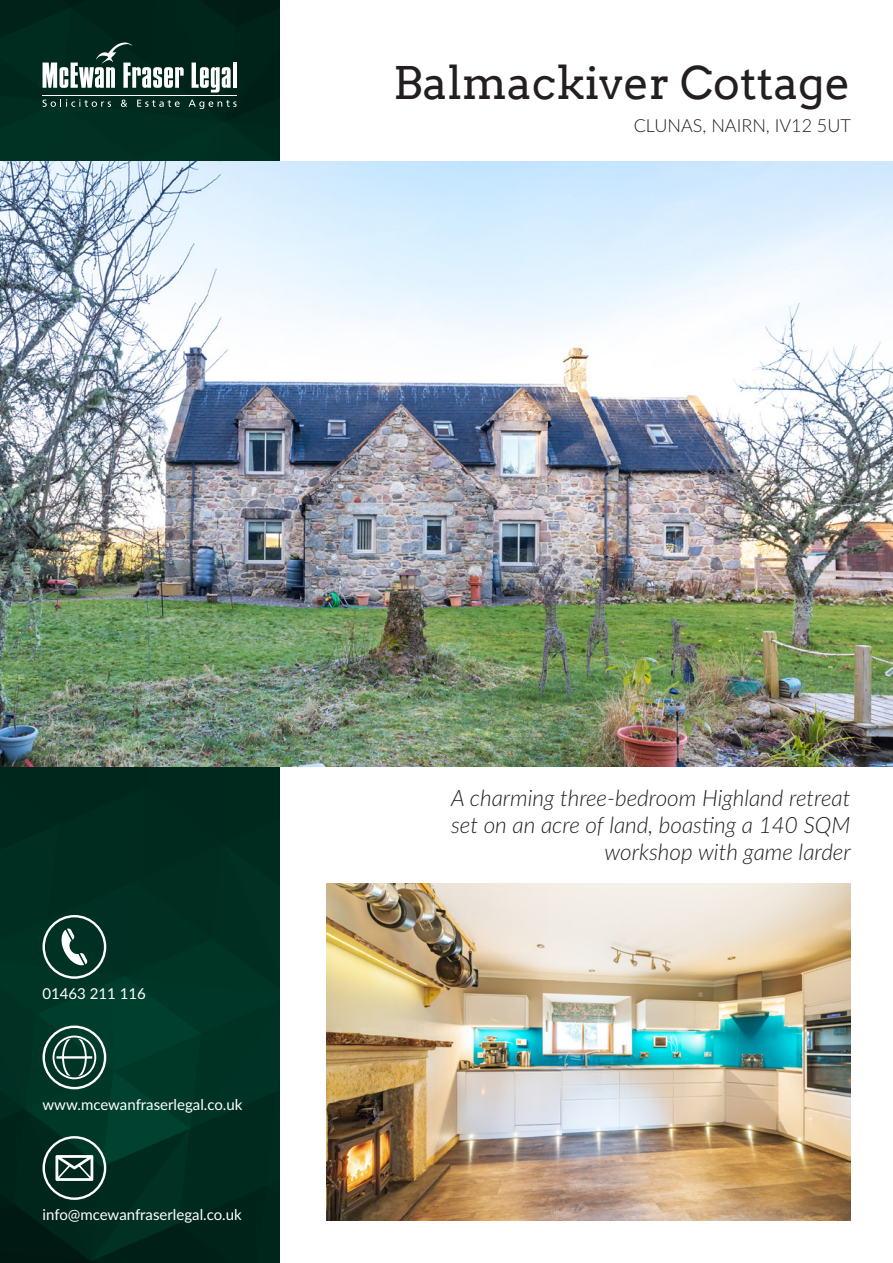
<style>
.page{position:relative;width:893px;height:1263px;background:#fff}
.page>*{position:absolute;margin:0;border:0;box-sizing:border-box;transform-origin:0 0}
.t1{font:45px "Arvo";color:#231f20}
.t2{font:italic 300 22.5px/27px "Lato";color:#231f20;text-align:right}
.t3{font:300 18px "Lato";color:#231f20}
.t4{font:15px "Lato";color:#fff}
</style>
<div class="page">
<img style="left:0;top:0;width:279px;height:1263px">
<img style="left:0;top:162px;width:893px;height:605px">
<svg style="left:43px;top:43px;width:141px;height:45px"></svg>
<svg style="left:192px;top:63px;width:39px;height:30px"></svg>
<hr style="left:233px;top:63px;width:4px;height:25px;background:#fff">
<hr style="left:43px;top:95px;width:194px;height:1px;background:#fff">
<svg style="left:43px;top:99px;width:68px;height:8px"></svg>
<svg style="left:121px;top:100px;width:6px;height:7px"></svg>
<svg style="left:137px;top:100px;width:43px;height:7px"></svg>
<svg style="left:189px;top:100px;width:48px;height:9px"></svg>
<img style="left:326px;top:883px;width:524px;height:337px">
<svg style="left:43px;top:915px;width:63px;height:64px;background:#335a4f"></svg>
<svg style="left:43px;top:1025px;width:63px;height:64px;background:#3a6559"></svg>
<svg style="left:43px;top:1136px;width:63px;height:64px;background:#3a5b52"></svg>
<h1 class="t1" style="left:393px;top:55px;width:459px">Balmackiver Cottage</h1>
<p class="t3" style="left:634px;top:113px;width:219px">CLUNAS, NAIRN, IV12 5UT</p>
<p class="t4" style="left:43px;top:983px;width:105px">01463 211 116</p>
<p class="t4" style="left:43px;top:1094px;width:201px">www.mcewanfraserlegal.co.uk</p>
<p class="t4" style="left:43px;top:1204px;width:201px">info@mcewanfraserlegal.co.uk</p>
<p class="t2" style="left:451px;top:783px;width:401px">A charming three-bedroom Highland retreat set on an acre of land, boasting a 140 SQM workshop with game larder</p>
</div>
